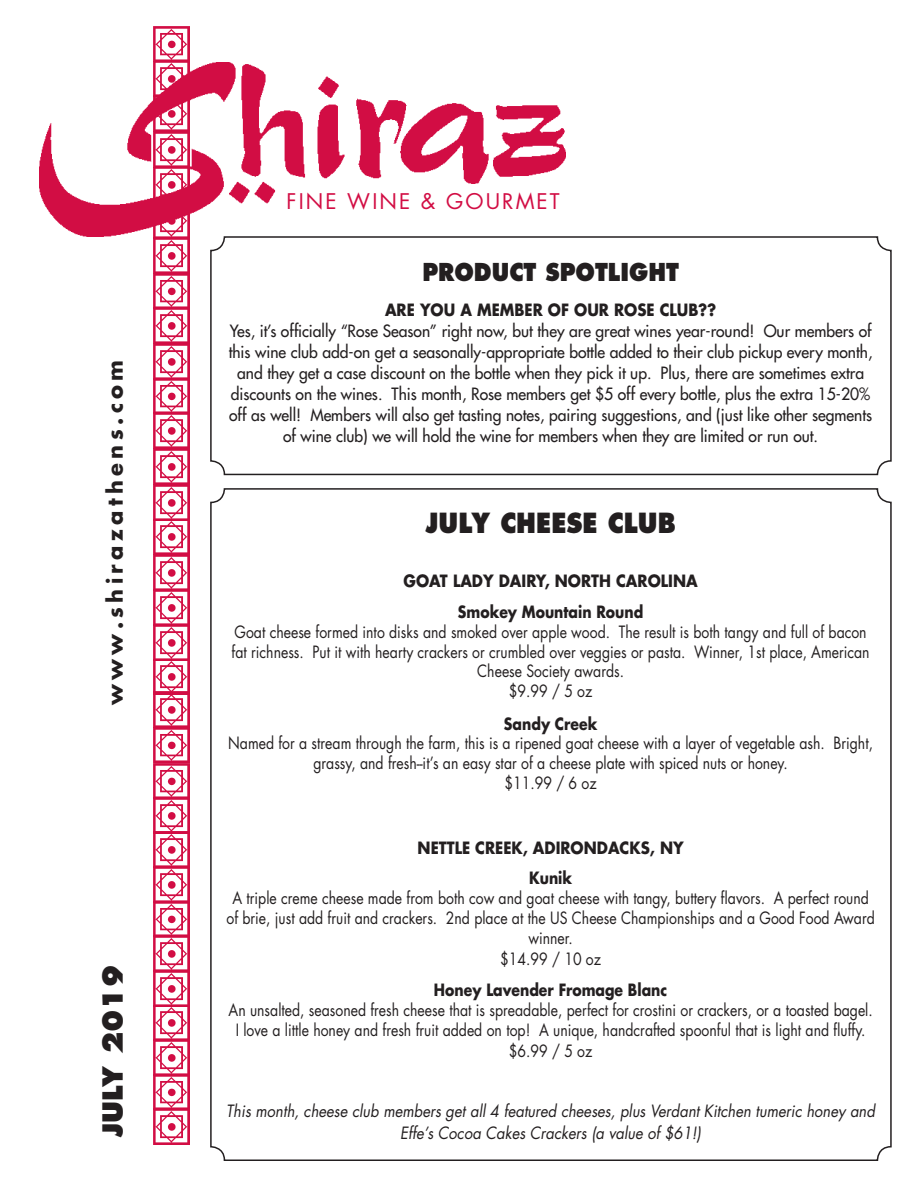
<style>
.page{position:relative;width:918px;height:1188px;background:#fff}
.page>*{position:absolute;margin:0;border:0;box-sizing:border-box;transform-origin:0 0}
.t1{font:800 27px "Futura Std";color:#231f20;scale:.9 1}
.t2{font:800 27px "Futura Std";color:#231f20}
.t3{font:800 24px "Futura Std";color:#231f20;scale:.9 1}
.t4{font:700 21px "Futura Std";letter-spacing:.21em;color:#231f20}
.t5{font:21px "Futura Std";letter-spacing:.1em;color:#d20d44}
.t6{font:16.5px/19.8px "Futura Std";color:#231f20;text-align:center;scale:.85 1}
.t7{font:500 16.5px/21px "Futura Std";color:#231f20;text-align:center;scale:.95 1}
.t8{font:italic 16.5px/21.6px "Futura Std";color:#231f20;text-align:center;scale:.9 1}
.t9{font:700 16.5px/30.6px "Futura Std";color:#231f20;text-align:center;scale:.9 1}
.t10{font:700 16.5px "Futura Std";color:#231f20;scale:.85 1}
</style>
<div class="page">
<img style="left:39px;top:62px;width:527px;height:174px">
<svg style="left:151px;top:130px;width:41px;height:36px"></svg>
<img style="left:154px;top:26px;width:35px;height:666px">
<img style="left:154px;top:868px;width:35px;height:277px">
<img style="left:154px;top:692px;width:35px;height:176px">
<div style="left:287px;top:184px;width:279px;height:32px;background:#fff"></div>
<div style="left:210px;top:236px;width:682px;height:239px;border:2px solid #231f20;border-radius:14px"></div>
<p class="t4" style="left:101px;top:705px;width:347px;rotate:-90deg">www.shirazathens.com</p>
<h1 class="t2" style="left:96px;top:1137px;width:174px;rotate:-90deg">JULY 2019</h1>
<p class="t5" style="left:287px;top:187px;width:275px">FINE WINE &amp; GOURMET</p>
<h2 class="t3" style="left:422px;top:257px;width:287px">PRODUCT SPOTLIGHT</h2>
<p class="t9" style="left:385px;top:294px;width:369px">ARE YOU A MEMBER OF OUR ROSE CLUB??</p>
<p class="t7" style="left:229px;top:320px;width:679px">Yes, it’s officially “Rose Season” right now, but they are great wines year-round! Our members of this wine club add-on get a seasonally-appropriate bottle added to their club pickup every month, and they get a case discount on the bottle when they pick it up. Plus, there are sometimes extra discounts on the wines. This month, Rose members get $5 off every bottle, plus the extra 15-20% off as well! Members will also get tasting notes, pairing suggestions, and (just like other segments of wine club) we will hold the wine for members when they are limited or run out.</p>
<h1 class="t1" style="left:426px;top:506px;width:279px">JULY CHEESE CLUB</h1>
<p class="t9" style="left:404px;top:566px;width:328px">GOAT LADY DAIRY, NORTH CAROLINA<br>Smokey Mountain Round</p>
<p class="t6" style="left:232px;top:622px;width:752px">Goat cheese formed into disks and smoked over apple wood. The result is both tangy and full of bacon fat richness. Put it with hearty crackers or crumbled over veggies or pasta. Winner, 1st place, American Cheese Society awards.<br>$9.99 / 5 oz</p>
<p class="t10" style="left:504px;top:713px;width:111px">Sandy Creek</p>
<p class="t6" style="left:228px;top:734px;width:760px">Named for a stream through the farm, this is a ripened goat cheese with a layer of vegetable ash. Bright, grassy, and fresh--it’s an easy star of a cheese plate with spiced nuts or honey.<br>$11.99 / 6 oz</p>
<p class="t9" style="left:418px;top:832px;width:297px">NETTLE CREEK, ADIRONDACKS, NY<br>Kunik</p>
<p class="t6" style="left:226px;top:888px;width:764px">A triple creme cheese made from both cow and goat cheese with tangy, buttery flavors. A perfect round of brie, just add fruit and crackers. 2nd place at the US Cheese Championships and a Good Food Award winner.</p>
<p class="t6" style="left:500px;top:950px;width:120px">$14.99 / 10 oz</p>
<p class="t10" style="left:434px;top:979px;width:276px">Honey Lavender Fromage Blanc</p>
<p class="t6" style="left:229px;top:1000px;width:759px">An unsalted, seasoned fresh cheese that is spreadable, perfect for crostini or crackers, or a toasted bagel.<br>I love a little honey and fresh fruit added on top! A unique, handcrafted spoonful that is light and fluffy.</p>
<p class="t6" style="left:509px;top:1041px;width:100px">$6.99 / 5 oz</p>
<p class="t8" style="left:226px;top:1100px;width:722px">This month, cheese club members get all 4 featured cheeses, plus Verdant Kitchen tumeric honey and<br>Effe’s Cocoa Cakes Crackers (a value of $61!)</p>
</div>
